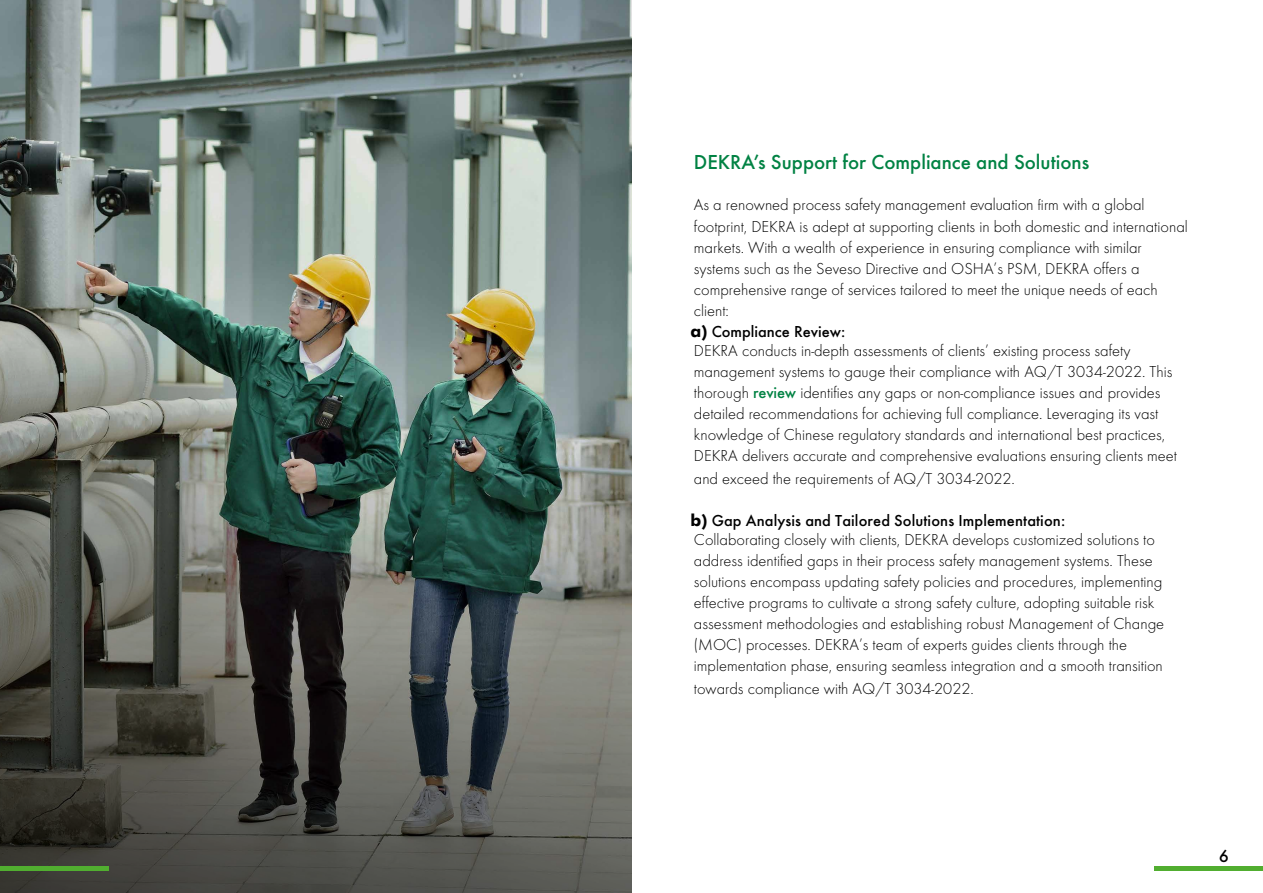
<style>
.page{position:relative;width:1263px;height:893px;background:#fff}
.page>*{position:absolute;margin:0;border:0;box-sizing:border-box;transform-origin:0 0}
.t1{font:500 21px "Futura";color:#008243}
.t2{font:500 18px "Futura";color:#000}
.t3{font:300 16.5px/21px "Futura";color:#000}
.s1{font-size:15px}
.s2{font-family:"Futura BT";font-weight:700}
.s3{font-weight:500}
.s4{font-weight:500;color:#008243}
</style>
<div class="page">
<img style="left:0;top:0;width:631px;height:85px">
<img style="left:0;top:85px;width:631px;height:808px">
<hr style="left:1154px;top:867px;width:109px;height:4px;background:#51ae30">
<hr style="left:0;top:867px;width:109px;height:4px;background:#51ae30">
<p class="t1" style="left:694px;top:146px;width:397px">DEKRA’s Support for Compliance and Solutions</p>
<p class="t3" style="left:691px;top:193px;width:499px">As a renowned process safety management <span class="s1">evaluation</span> <span class="s1">f</span>irm with a global footprint, DEKRA is adept at supporting clients in both domestic and international markets. With a wealth of experience in ensuring compliance with similar systems such as the Seveso Directive and OSHA’s PSM, DEKRA offers a comprehensive range of services tailored to meet the unique needs of each client:<br><span class="s2">a)</span> <span class="s3">Compliance Review:<br></span>DEKRA conducts in-depth assessments of clients’ existing process safety management systems to gauge their compliance with AQ/T 3034-2022. This thorough <span class="s4">review</span> identifies any gaps or non-compliance issues and provides detailed recommendations for achieving full compliance. Leveraging its vast knowledge of Chinese regulatory standards and international best practices, DEKRA delivers accurate and comprehensive evaluations ensuring clients meet and exceed the requirements of AQ/T 3034-2022.</p>
<p class="t3" style="left:691px;top:509px;width:475px"><span class="s2">b)</span> <span class="s3">Gap Analysis and Tailored Solutions Implementation:<br></span>Collaborating closely with clients, DEKRA develops customized solutions to address identified gaps in their process safety management systems. These solutions encompass updating safety policies and procedures, implementing effective programs to cultivate a strong safety culture, adopting suitable risk assessment methodologies and establishing robust Management of Change (MOC) processes. DEKRA’s team of experts guides clients through the implementation phase, ensuring seamless integration and a smooth transition towards compliance with AQ/T 3034-2022.</p>
<p class="t2" style="left:1219px;top:842px;width:12px">6</p>
</div>
